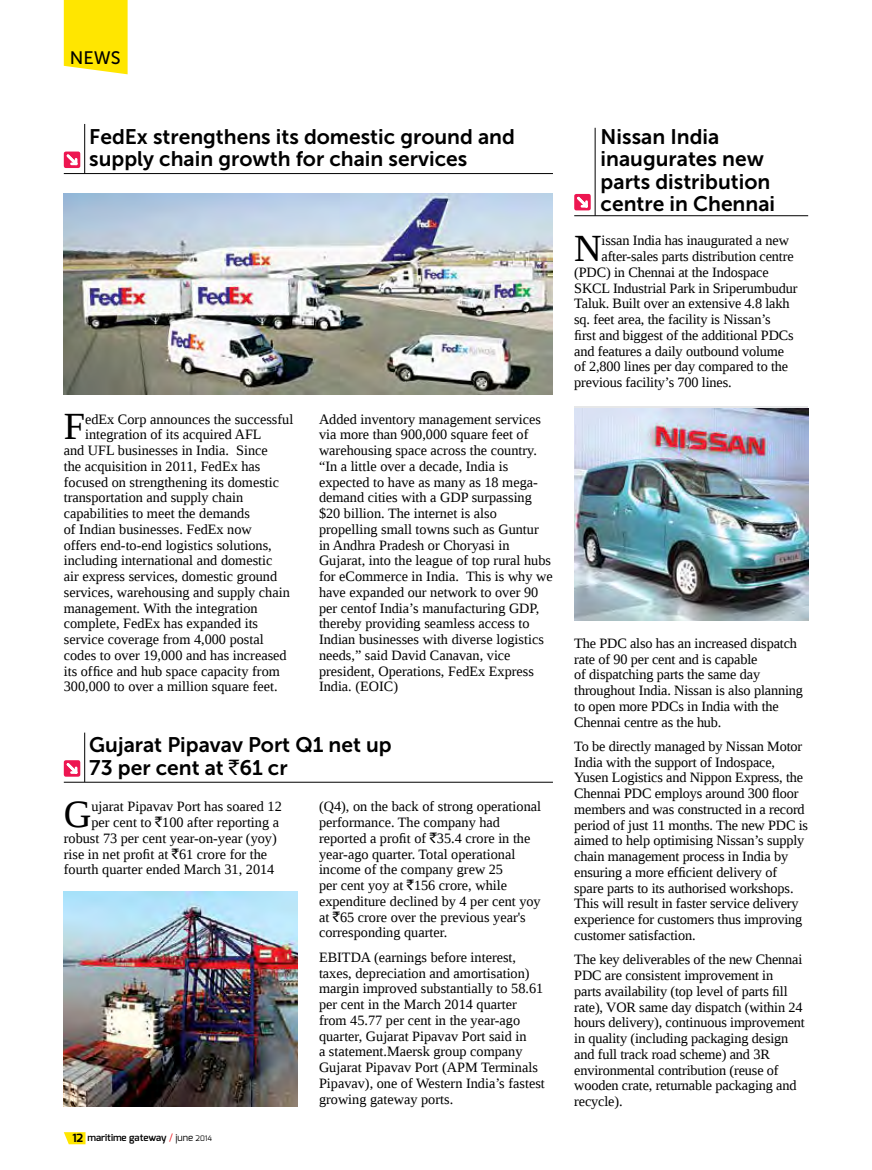
<style>
.page{position:relative;width:872px;height:1170px;background:#fff}
.page>*{position:absolute;margin:0;border:0;box-sizing:border-box;transform-origin:0 0}
.t1{font:38.25px "Liberation Serif";color:#000}
.t2{font:21px/22.5px "Museo Sans 700";color:#000}
.t3{font:18px "Museo Sans 500";color:#000}
.t4{font:14.25px/15.8px "Liberation Serif";color:#000}
.t5{font:600 9.75px "Exo";color:#000}
.s1{font-family:"Rupee Foradian"}
.s2{font-weight:700;font-size:11.25px}
.s3{font-weight:400;color:#ed1d24}
.s4{font-weight:400}
.s5{font-weight:400;font-size:7.5px}
</style>
<div class="page">
<hr style="left:64px;top:173px;width:489px;height:1px;background:#000">
<hr style="left:64px;top:781px;width:489px;height:1px;background:#000">
<hr style="left:84px;top:124px;width:1px;height:49px;background:#000">
<hr style="left:84px;top:732px;width:1px;height:49px;background:#000">
<svg style="left:64px;top:151px;width:16px;height:17px"></svg>
<svg style="left:64px;top:152px;width:16px;height:16px"></svg>
<svg style="left:64px;top:760px;width:16px;height:16px"></svg>
<svg style="left:64px;top:0;width:64px;height:74px;background:#ffe70e"></svg>
<hr style="left:574px;top:215px;width:234px;height:1px;background:#000">
<hr style="left:595px;top:128px;width:1px;height:88px;background:#000">
<svg style="left:574px;top:194px;width:16px;height:16px"></svg>
<img style="left:64px;top:193px;width:489px;height:201px">
<img style="left:64px;top:891px;width:234px;height:215px">
<img style="left:574px;top:408px;width:234px;height:212px">
<svg style="left:64px;top:1132px;width:21px;height:12px"></svg>
<p class="t3" style="left:70px;top:48px;width:52px">NEWS</p>
<h2 class="t2" style="left:89px;top:125px;width:427px">FedEx strengthens its domestic ground and supply chain growth for chain services</h2>
<h1 class="t1" style="left:64px;top:401px;width:23px">F</h1>
<p class="t4" style="left:85px;top:411px;width:210px">edEx Corp announces the successful</p>
<p class="t4" style="left:85px;top:426px;width:178px">integration of its acquired AFL</p>
<p class="t4" style="left:64px;top:442px;width:206px">and UFL businesses in India. Since</p>
<p class="t4" style="left:64px;top:458px;width:198px">the acquisition in 2011, FedEx has</p>
<p class="t4" style="left:64px;top:474px;width:217px">focused on strengthening its domestic</p>
<p class="t4" style="left:64px;top:489px;width:181px">transportation and supply chain</p>
<p class="t4" style="left:64px;top:505px;width:188px">capabilities to meet the demands</p>
<p class="t4" style="left:64px;top:521px;width:190px">of Indian businesses. FedEx now</p>
<p class="t4" style="left:64px;top:537px;width:209px">offers end-to-end logistics solutions,</p>
<p class="t4" style="left:64px;top:552px;width:210px">including international and domestic</p>
<p class="t4" style="left:64px;top:568px;width:215px">air express services, domestic ground</p>
<p class="t4" style="left:64px;top:584px;width:227px">services, warehousing and supply chain</p>
<p class="t4" style="left:64px;top:600px;width:195px">management. With the integration</p>
<p class="t4" style="left:64px;top:615px;width:196px">complete, FedEx has expanded its</p>
<p class="t4" style="left:64px;top:631px;width:201px">service coverage from 4,000 postal</p>
<p class="t4" style="left:64px;top:647px;width:224px">codes to over 19,000 and has increased</p>
<p class="t4" style="left:64px;top:662px;width:218px">its office and hub space capacity from</p>
<p class="t4" style="left:64px;top:678px;width:215px">300,000 to over a million square feet.</p>
<p class="t4" style="left:319px;top:411px;width:235px">Added inventory management services via more than 900,000 square feet of warehousing space across the country. “In a little over a decade, India is expected to have as many as 18 mega&shy;demand cities with a GDP surpassing $20 billion. The internet is also propelling small towns such as Guntur in Andhra Pradesh or Choryasi in Gujarat, into the league of top rural hubs for eCommerce in India. This is why we have expanded our network to over 90 per centof India’s manufacturing GDP, thereby providing seamless access to Indian businesses with diverse logistics needs,” said David Canavan, vice president, Operations, FedEx Express India. (EOIC)</p>
<h2 class="t2" style="left:89px;top:733px;width:304px">Gujarat Pipavav Port Q1 net up<br>73 per cent at <span class="s1">`</span>61 cr</h2>
<h1 class="t1" style="left:64px;top:789px;width:29px">G</h1>
<p class="t4" style="left:91px;top:798px;width:192px">ujarat Pipavav Port has soared 12</p>
<p class="t4" style="left:91px;top:814px;width:189px">per cent to <span class="s1">`</span>100 after reporting a</p>
<p class="t4" style="left:64px;top:830px;width:214px">robust 73 per cent year-on-year (yoy)</p>
<p class="t4" style="left:64px;top:845px;width:205px">rise in net profit at <span class="s1">`</span>61 crore for the</p>
<p class="t4" style="left:64px;top:861px;width:212px">fourth quarter ended March 31, 2014</p>
<p class="t5" style="left:72px;top:1130px;width:141px"><span class="s2">12</span> maritime gateway <span class="s3">/</span> <span class="s4">june</span> <span class="s5">2014</span></p>
<p class="t4" style="left:319px;top:798px;width:224px">(Q4), on the back of strong operational performance. The company had reported a profit of <span class="s1">`</span>35.4 crore in the year-ago quarter. Total operational income of the company grew 25<br>per cent yoy at <span class="s1">`</span>156 crore, while expenditure declined by 4 per cent yoy at <span class="s1">`</span>65 crore over the previous year's corresponding quarter.</p>
<p class="t4" style="left:319px;top:948px;width:227px">EBITDA (earnings before interest, taxes, depreciation and amortisation) margin improved substantially to 58.61 per cent in the March 2014 quarter from 45.77 per cent in the year-ago quarter, Gujarat Pipavav Port said in<br>a statement.Maersk group company Gujarat Pipavav Port (APM Terminals Pipavav), one of Western India’s fastest growing gateway ports.</p>
<h2 class="t2" style="left:600px;top:125px;width:176px">Nissan India inaugurates new parts distribution centre in Chennai</h2>
<h1 class="t1" style="left:574px;top:223px;width:29px">N</h1>
<p class="t4" style="left:601px;top:233px;width:189px">issan India has inaugurated a new</p>
<p class="t4" style="left:601px;top:248px;width:194px">after-sales parts distribution centre</p>
<p class="t4" style="left:574px;top:264px;width:196px">(PDC) in Chennai at the Indospace</p>
<p class="t4" style="left:574px;top:280px;width:225px">SKCL Industrial Park in Sriperumbudur</p>
<p class="t4" style="left:574px;top:296px;width:217px">Taluk. Built over an extensive 4.8 lakh</p>
<p class="t4" style="left:574px;top:311px;width:198px">sq. feet area, the facility is Nissan’s</p>
<p class="t4" style="left:574px;top:327px;width:221px">first and biggest of the additional PDCs</p>
<p class="t4" style="left:574px;top:343px;width:211px">and features a daily outbound volume</p>
<p class="t4" style="left:574px;top:359px;width:215px">of 2,800 lines per day compared to the</p>
<p class="t4" style="left:574px;top:374px;width:159px">previous facility’s 700 lines.</p>
<p class="t4" style="left:574px;top:635px;width:230px">The PDC also has an increased dispatch rate of 90 per cent and is capable<br>of dispatching parts the same day throughout India. Nissan is also planning to open more PDCs in India with the Chennai centre as the hub.</p>
<p class="t4" style="left:574px;top:738px;width:235px">To be directly managed by Nissan Motor India with the support of Indospace, Yusen Logistics and Nippon Express, the Chennai PDC employs around 300 floor members and was constructed in a record period of just 11 months. The new PDC is aimed to help optimising Nissan’s supply chain management process in India by ensuring a more efficient delivery of spare parts to its authorised workshops.<br>This will result in faster service delivery experience for customers thus improving customer satisfaction.</p>
<p class="t4" style="left:574px;top:951px;width:232px">The key deliverables of the new Chennai PDC are consistent improvement in<br>parts availability (top level of parts fill rate), VOR same day dispatch (within 24 hours delivery), continuous improvement in quality (including packaging design and full track road scheme) and 3R environmental contribution (reuse of wooden crate, returnable packaging and recycle).</p>
</div>
